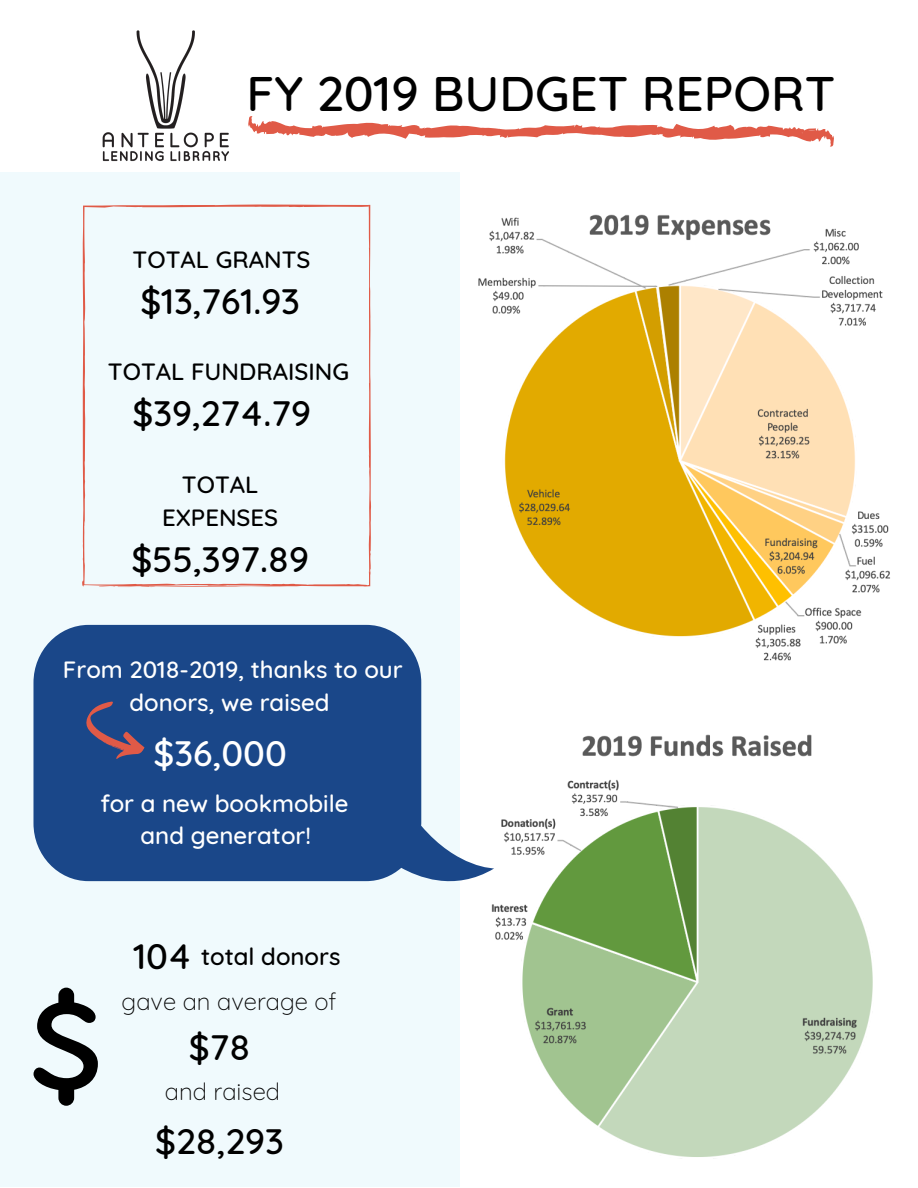
<style>
.page{position:relative;width:918px;height:1188px;background:#fff}
.page>*{position:absolute;margin:0;border:0;box-sizing:border-box;transform-origin:0 0}
.t1{font:500 49.5px "Quicksand";color:#000}
.t2{font:500 36px "Quicksand";color:#000}
.t3{font:500 36px "Quicksand";color:#fff}
.t4{font:500 24px/32.7px "Quicksand";color:#fff;text-align:center}
.t5{font:500 24px/32.7px "Quicksand";color:#000;text-align:center}
.t6{font:300 24px "Quicksand";color:#000}
.s1{font-size:36px}
</style>
<div class="page">
<div style="left:0;top:172px;width:460px;height:1015px;background:#f0fafd"></div>
<svg style="left:33px;top:625px;width:444px;height:257px;background:#375f98"></svg>
<img style="left:102px;top:30px;width:127px;height:132px">
<svg style="left:248px;top:116px;width:586px;height:31px"></svg>
<img style="left:459px;top:214px;width:431px;height:463px">
<img style="left:477px;top:734px;width:396px;height:423px">
<svg style="left:82px;top:204px;width:289px;height:383px"></svg>
<svg style="left:76px;top:694px;width:81px;height:75px;background:#324980"></svg>
<svg style="left:34px;top:988px;width:64px;height:118px"></svg>
<h1 class="t1" style="left:246px;top:61px;width:590px">FY 2019 BUDGET REPORT</h1>
<p class="t5" style="left:133px;top:242px;width:179px">TOTAL GRANTS</p>
<h2 class="t2" style="left:140px;top:278px;width:161px">$13,761.93</h2>
<p class="t5" style="left:108px;top:354px;width:243px">TOTAL FUNDRAISING</p>
<h2 class="t2" style="left:133px;top:390px;width:180px">$39,274.79</h2>
<p class="t5" style="left:162px;top:468px;width:118px">TOTAL<br>EXPENSES</p>
<h2 class="t2" style="left:132px;top:536px;width:179px">$55,397.89</h2>
<p class="t4" style="left:63px;top:653px;width:341px">From 2018-2019, thanks to our donors, we raised</p>
<h2 class="t3" style="left:153px;top:730px;width:135px">$36,000</h2>
<p class="t4" style="left:100px;top:787px;width:250px">for a new bookmobile and generator!</p>
<p class="t5" style="left:134px;top:940px;width:208px"><span class="s1">104</span> total donors</p>
<p class="t6" style="left:122px;top:986px;width:217px">gave an average of</p>
<h2 class="t2" style="left:189px;top:1024px;width:63px">$78</h2>
<p class="t6" style="left:165px;top:1076px;width:117px">and raised</p>
<h2 class="t2" style="left:155px;top:1118px;width:130px">$28,293</h2>
</div>
